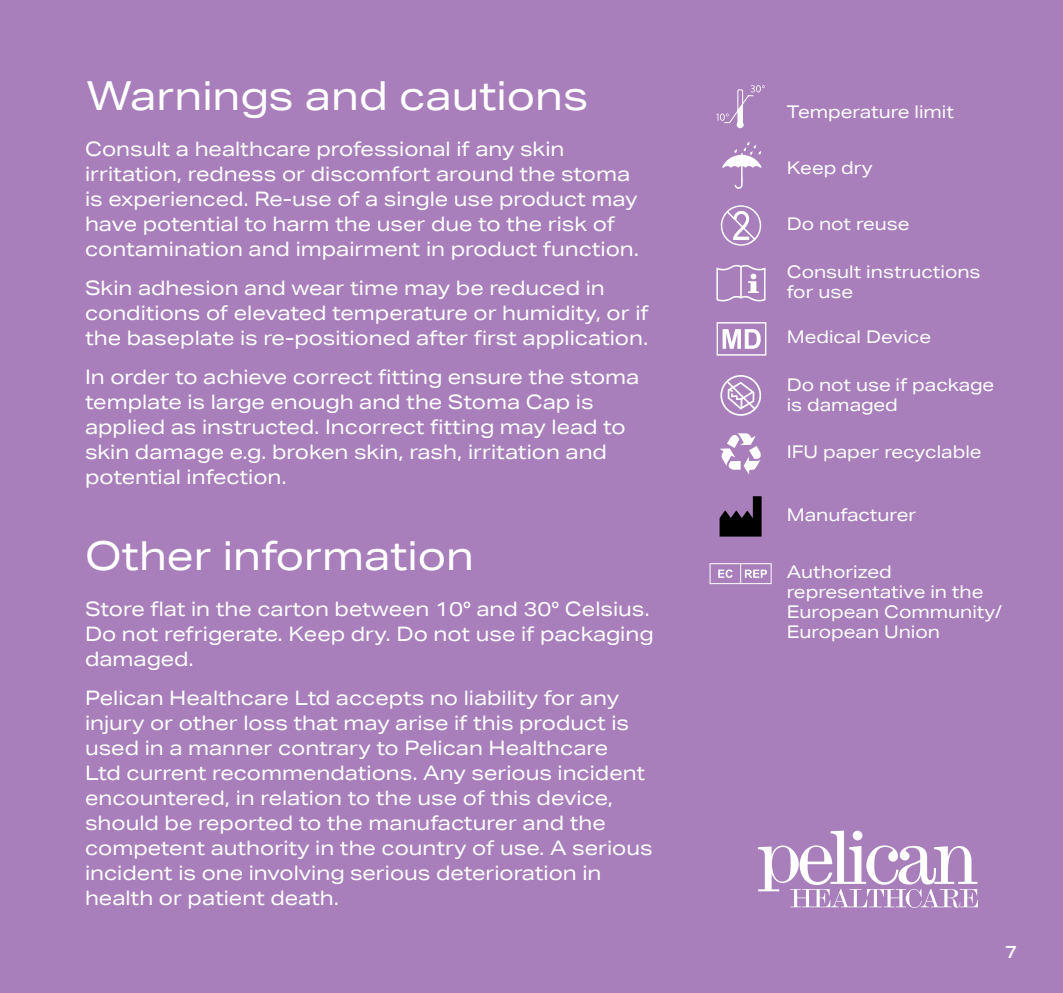
<style>
.page{position:relative;width:1063px;height:993px;background:#fff}
.page>*{position:absolute;margin:0;border:0;box-sizing:border-box;transform-origin:0 0}
.t1{font:40px "Aktiv Grotesk Ex";color:#fff}
.t2{font:20px/25px "Aktiv Grotesk Ex";color:#fff}
.t3{font:17.5px/20px "Aktiv Grotesk Ex";color:#fff}
.t4{font:500 17.5px "Aktiv Grotesk Ex";color:#fff}
.s1{color:#a87fbb}
</style>
<div class="page">
<div style="left:0;top:0;width:1063px;height:992px;background:#a87fbb"></div>
<svg style="left:722px;top:141px;width:40px;height:48px"></svg>
<div style="left:737px;top:121px;width:7px;height:7px;background:#fff;border-radius:50%"></div>
<svg style="left:716px;top:85px;width:49px;height:39px"></svg>
<svg style="left:720px;top:375px;width:41px;height:40px"></svg>
<svg style="left:720px;top:433px;width:41px;height:41px"></svg>
<svg style="left:717px;top:322px;width:49px;height:33px"></svg>
<svg style="left:720px;top:205px;width:41px;height:41px"></svg>
<svg style="left:716px;top:264px;width:50px;height:38px"></svg>
<svg style="left:720px;top:496px;width:42px;height:40px"></svg>
<svg style="left:710px;top:563px;width:62px;height:21px"></svg>
<svg style="left:758px;top:830px;width:220px;height:77px"></svg>
<h1 class="t1" style="left:86px;top:72px;width:503px">Warnings and cautions</h1>
<p class="t2" style="left:85px;top:136px;width:556px">Consult a healthcare professional if any skin irritation, redness or discomfort around the stoma is experienced. Re-use of a single use product may have potential to harm the user due to the risk of contamination and impairment in product function.</p>
<p class="t2" style="left:85px;top:275px;width:565px">Skin adhesion and wear time may be reduced in conditions of elevated temperature or humidity, or if the baseplate is re-positioned after first application.</p>
<p class="t2" style="left:85px;top:364px;width:556px">In order to achieve correct fitting ensure the stoma template is large enough and the Stoma Cap is applied as instructed. Incorrect fitting may lead to skin damage e.g. broken skin, rash, irritation and potential infection.</p>
<h1 class="t1" style="left:85px;top:531px;width:390px">Other information</h1>
<p class="t2" style="left:85px;top:596px;width:570px">Store flat in the carton between 10° and 30° Celsius.<br>Do not refrigerate. Keep dry. Do not use if packaging damaged.</p>
<p class="t2" style="left:85px;top:685px;width:569px">Pelican Healthcare Ltd accepts no liability for any injury or other loss that may arise if this product is used in a manner contrary to Pelican Healthcare<br>Ltd current recommendations. Any serious incident encountered, in relation to the use of this device, should be reported to the manufacturer and the competent authority in the country of use. A serious incident is one involving serious deterioration in health or patient death.</p>
<p class="t3" style="left:787px;top:102px;width:169px">Temperature limit</p>
<p class="t3" style="left:787px;top:158px;width:87px">Keep dry</p>
<p class="t3" style="left:787px;top:213px;width:124px">Do not reuse</p>
<p class="t3" style="left:787px;top:262px;width:195px">Consult instructions for use</p>
<p class="t3" style="left:787px;top:327px;width:146px">Medical Device</p>
<p class="t3" style="left:787px;top:374px;width:209px">Do not use if package is damaged</p>
<p class="t3" style="left:787px;top:441px;width:196px">IFU paper recyclable</p>
<p class="t3" style="left:787px;top:504px;width:131px">Manufacturer</p>
<p class="t3" style="left:787px;top:561px;width:217px">Authorized representative in the<br>European Community/<br>European Union</p>
<p class="t4" style="left:1005px;top:941px;width:33px">7 <span class="s1">7</span></p>
</div>
